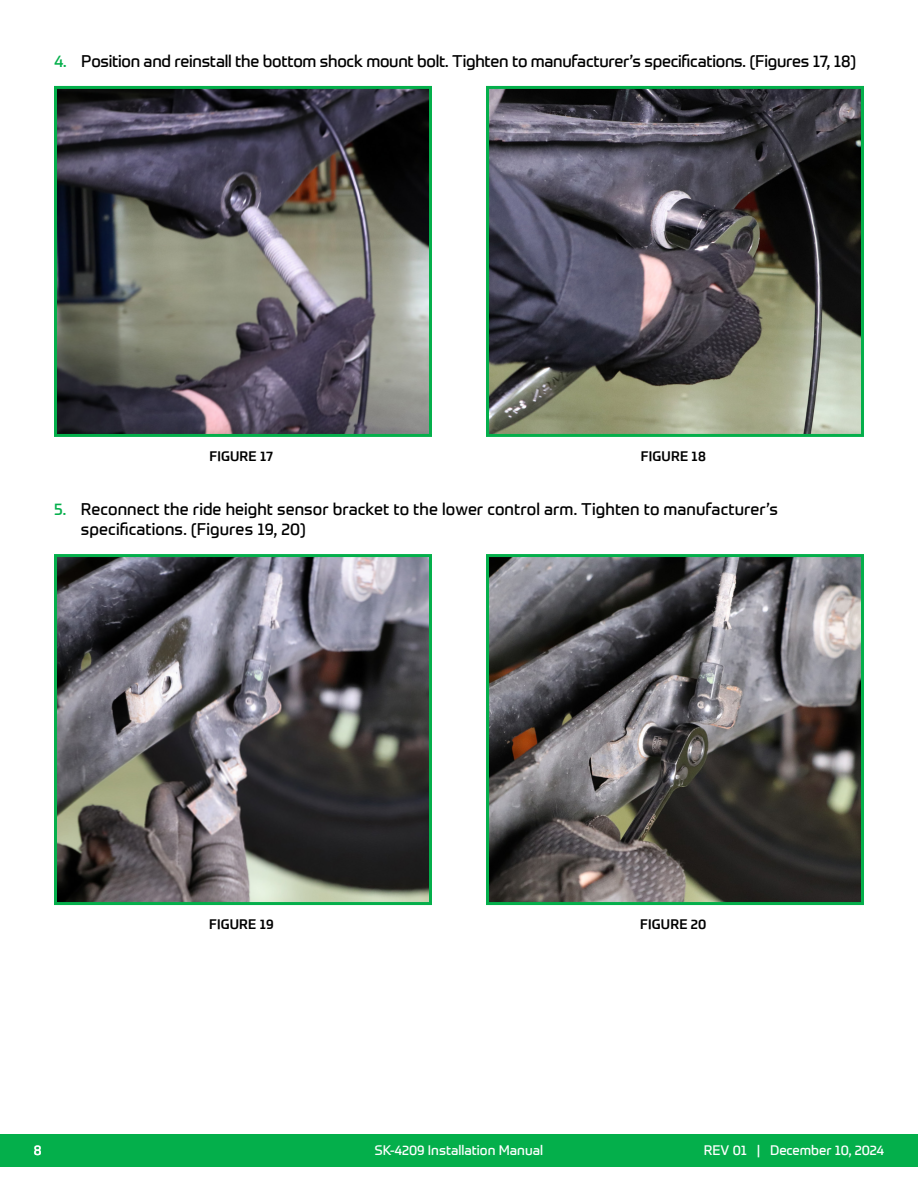
<style>
.page{position:relative;width:918px;height:1188px;background:#fff}
.page>*{position:absolute;margin:0;border:0;box-sizing:border-box;transform-origin:0 0}
.t1{font:16.5px/19.8px "Prometo";letter-spacing:-.005em;color:#000}
.t2{font:13.5px "Prometo";color:#fff}
.t3{font:500 13.5px "Prometo";letter-spacing:.02em;color:#000}
.s1{color:#04af4b}
</style>
<div class="page">
<div style="left:0;top:1134px;width:918px;height:32px;background:#04af4b"></div>
<img style="left:58px;top:90px;width:370px;height:343px">
<div style="left:54px;top:86px;width:378px;height:351px;border:3px solid #04af4b"></div>
<img style="left:490px;top:90px;width:370px;height:343px">
<div style="left:486px;top:86px;width:378px;height:351px;border:3px solid #04af4b"></div>
<img style="left:58px;top:558px;width:370px;height:343px">
<div style="left:54px;top:554px;width:378px;height:351px;border:3px solid #04af4b"></div>
<img style="left:490px;top:558px;width:370px;height:343px">
<div style="left:486px;top:554px;width:378px;height:351px;border:3px solid #04af4b"></div>
<p class="t1" style="left:54px;top:51px;width:804px"><span class="s1">4.</span> Position and reinstall the bottom shock mount bolt. Tighten to manufacturer’s specifications. (Figures 17, 18)</p>
<p class="t3" style="left:210px;top:448px;width:17px">FIGURE</p>
<p class="t3" style="left:260px;top:448px;width:15px">17</p>
<p class="t3" style="left:641px;top:448px;width:17px">FIGURE</p>
<p class="t3" style="left:691px;top:448px;width:16px">18</p>
<p class="t1" style="left:81px;top:499px;width:699px;text-indent:-27px"><span class="s1">5.</span> Reconnect the ride height sensor bracket to the lower control arm. Tighten to manufacturer’s specifications. (Figures 19, 20)</p>
<p class="t3" style="left:209px;top:916px;width:17px">FIGURE</p>
<p class="t3" style="left:260px;top:916px;width:15px">19</p>
<p class="t3" style="left:640px;top:916px;width:17px">FIGURE</p>
<p class="t3" style="left:691px;top:916px;width:17px">20</p>
<p class="t2" style="left:34px;top:1142px;width:9px">8</p>
<p class="t2" style="left:375px;top:1142px;width:170px">SK-4209 Installation Manual</p>
<p class="t2" style="left:704px;top:1142px;width:182px">REV 01 | December 10, 2024</p>
</div>
